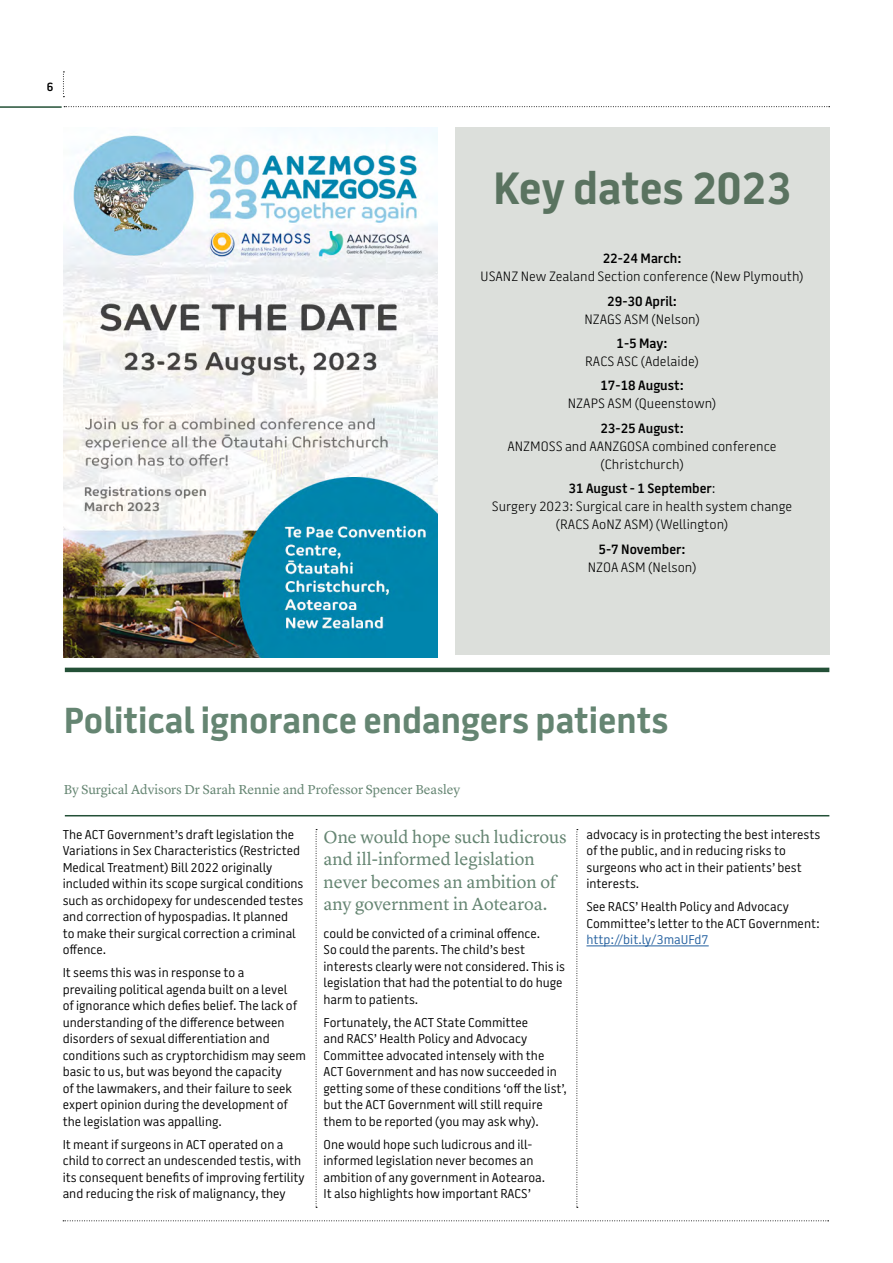
<style>
.page{position:relative;width:893px;height:1263px;background:#fff}
.page>*{position:absolute;margin:0;border:0;box-sizing:border-box;transform-origin:0 0}
.t1{font:700 45px "Battersea SANS";color:#5a7360}
.t2{font:700 36px "Battersea SANS";color:#658572}
.t3{font:18px/22.5px "Lyon Text";color:#658572}
.t4{font:300 13.5px/18px "Battersea SANS";color:#000;text-align:center}
.t5{font:600 13.5px "Battersea SANS";color:#000}
.t6{font:13.5px "Lyon Text";color:#658572}
.t7{font:12.75px/16.5px "Battersea SANS";color:#000}
.t8{font:12.75px "Battersea SANS";color:#215e9e}
.t9{font:600 12px "Battersea SANS";color:#000}
.s1{font-weight:600}
</style>
<div class="page">
<img style="left:64px;top:128px;width:374px;height:529px">
<div style="left:455px;top:128px;width:374px;height:527px;background:#dcdfdb"></div>
<hr style="left:586px;top:946px;width:123px;height:1px;background:#215e9e">
<hr style="left:65px;top:668px;width:764px;height:4px;background:#235037">
<hr style="left:65px;top:815px;width:764px;height:1px;background:#235037">
<svg style="left:576px;top:829px;width:2px;height:379px"></svg>
<svg style="left:316px;top:829px;width:1px;height:379px"></svg>
<svg style="left:64px;top:106px;width:766px;height:1px"></svg>
<svg style="left:63px;top:1220px;width:766px;height:1px"></svg>
<hr style="left:0;top:106px;width:62px;height:2px;background:#235037">
<svg style="left:63px;top:72px;width:1px;height:25px"></svg>
<p class="t9" style="left:46px;top:79px;width:8px">6</p>
<h1 class="t1" style="left:493px;top:157px;width:299px">Key dates 2023</h1>
<p class="t5" style="left:603px;top:249px;width:80px">22-24 March:</p>
<p class="t4" style="left:481px;top:268px;width:324px">USANZ New Zealand Section conference (New Plymouth)</p>
<p class="t5" style="left:607px;top:292px;width:71px">29-30 April:</p>
<p class="t4" style="left:584px;top:310px;width:117px">NZAGS ASM (Nelson)</p>
<p class="t5" style="left:616px;top:334px;width:53px">1-5 May:</p>
<p class="t4" style="left:585px;top:353px;width:115px">RACS ASC (Adelaide)</p>
<p class="t5" style="left:600px;top:376px;width:85px">17-18 August:</p>
<p class="t4" style="left:568px;top:395px;width:150px">NZAPS ASM (Queenstown)</p>
<p class="t5" style="left:600px;top:419px;width:85px">23-25 August:</p>
<p class="t4" style="left:507px;top:437px;width:271px">ANZMOSS and AANZGOSA combined conference (Christchurch)</p>
<p class="t4" style="left:492px;top:480px;width:302px"><span class="s1">31 August - 1 September</span>:<br>Surgery 2023: Surgical care in health system change (RACS AoNZ ASM) (Wellington)</p>
<p class="t5" style="left:598px;top:539px;width:89px">5-7 November:</p>
<p class="t4" style="left:588px;top:558px;width:110px">NZOA ASM (Nelson)</p>
<h2 class="t2" style="left:64px;top:696px;width:606px">Political ignorance endangers patients</h2>
<p class="t6" style="left:64px;top:779px;width:398px">By Surgical Advisors Dr Sarah Rennie and Professor Spencer Beasley</p>
<p class="t7" style="left:63px;top:826px;width:242px">The ACT Government’s draft legislation the Variations in Sex Characteristics (Restricted Medical Treatment) Bill 2022 originally included within its scope surgical conditions such as orchidopexy for undescended testes and correction of hypospadias. It planned<br>to make their surgical correction a criminal offence.</p>
<p class="t7" style="left:63px;top:965px;width:245px">It seems this was in response to a<br>prevailing political agenda built on a level<br>of ignorance which defies belief. The lack of understanding of the difference between disorders of sexual differentiation and conditions such as cryptorchidism may seem basic to us, but was beyond the capacity<br>of the lawmakers, and their failure to seek expert opinion during the development of the legislation was appalling.</p>
<p class="t7" style="left:63px;top:1136px;width:244px">It meant if surgeons in ACT operated on a child to correct an undescended testis, with its consequent benefits of improving fertility and reducing the risk of malignancy, they</p>
<h3 class="t3" style="left:324px;top:824px;width:245px">One would hope such ludicrous and ill-informed legislation never becomes an ambition of any government in Aotearoa.</h3>
<p class="t7" style="left:324px;top:925px;width:243px">could be convicted of a criminal offence.<br>So could the parents. The child’s best interests clearly were not considered. This is legislation that had the potential to do huge harm to patients.</p>
<p class="t7" style="left:324px;top:1014px;width:245px">Fortunately, the ACT State Committee<br>and RACS’ Health Policy and Advocacy Committee advocated intensely with the ACT Government and has now succeeded in getting some of these conditions ‘off the list’, but the ACT Government will still require them to be reported (you may ask why).</p>
<p class="t7" style="left:324px;top:1136px;width:223px">One would hope such ludicrous and ill&shy;informed legislation never becomes an ambition of any government in Aotearoa.<br>It also highlights how important RACS’</p>
<p class="t7" style="left:586px;top:826px;width:235px">advocacy is in protecting the best interests of the public, and in reducing risks to surgeons who act in their patients’ best interests.</p>
<p class="t7" style="left:586px;top:899px;width:235px">See RACS’ Health Policy and Advocacy<br>Committee’s letter to the ACT Government:</p>
<p class="t8" style="left:586px;top:931px;width:124px">http://bit.ly/3maUFd7</p>
</div>
